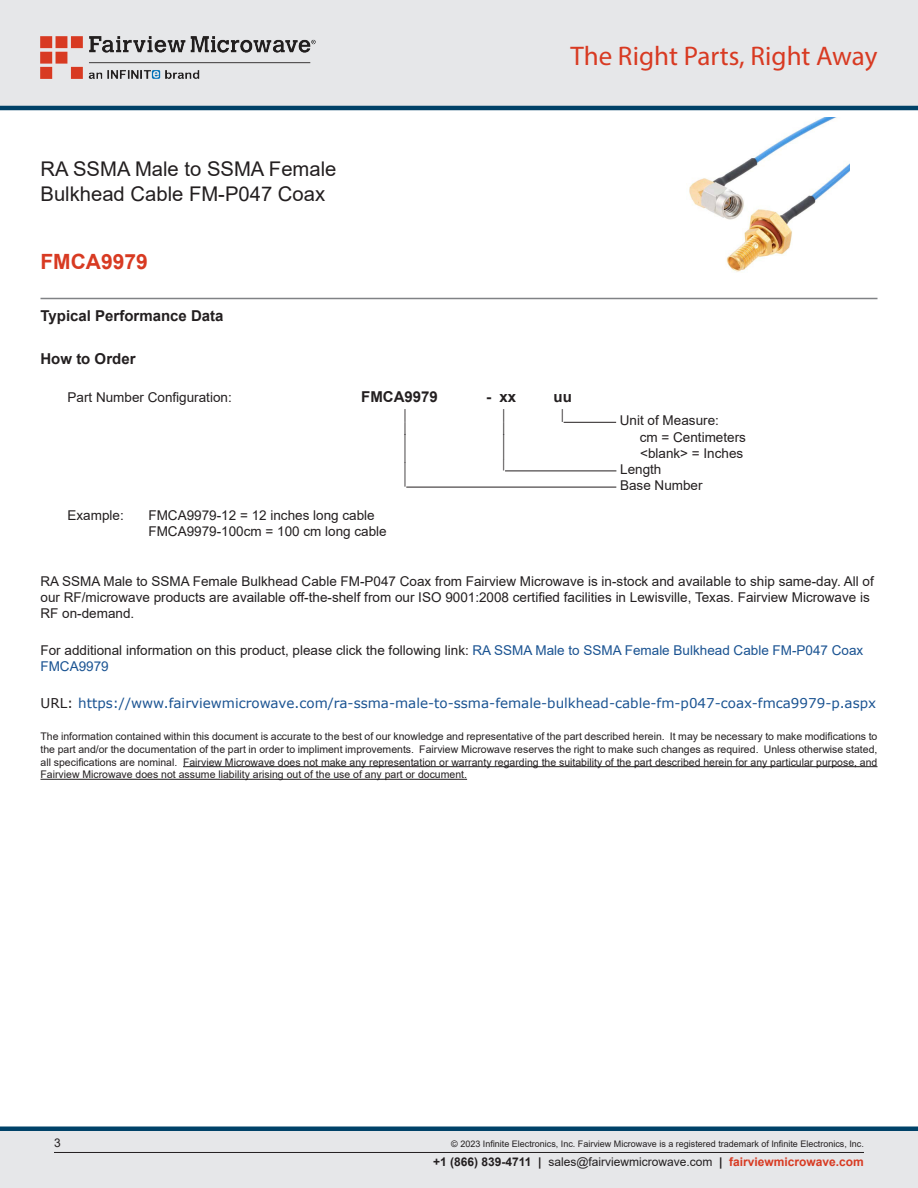
<style>
.page{position:relative;width:918px;height:1188px;background:#fff}
.page>*{position:absolute;margin:0;border:0;box-sizing:border-box;transform-origin:0 0}
.Specs_Para{font:30px "Arial";color:#231f20;scale:.33 1}
.t1{font:27px "Myriad Pro";color:#d83a22}
.Specs_Para-2{font:26.85px "Arial";color:#231f20;scale:.37 1}
.Specs_Para-3{font:25.8px "Arial";color:#231f20;scale:.39 1}
.Branded_Part_No{font:700 21px "Arial";color:#d83a22}
.Web_Description_Para{font:20.25px/24.3px "Arial";color:#231f20}
.Head1{font:700 15px "Arial";color:#231f20}
.Specs_Para-4{font:700 15px "Arial";color:#231f20}
.Specs_Para-5{font:700 15px "Arial";color:#231f20;scale:1.04 1}
.Web_Description_Para-2{font:13.5px/16.2px "Arial";color:#231f20}
.Specs_Para-6{font:13.5px "Arial";color:#231f20}
.URL_para{font:13.5px "Verdana";color:#1a5392}
.Specs_Para-7{font:13.5px "Arial";color:#231f20;scale:.75 1}
.t2{font:12px "Arial";color:#231f20}
.Specs_Para-8{font:11.25px "Arial";color:#231f20;scale:.86 1}
.t3{font:10.5px/12.6px "Arial";color:#231f20;text-align:justify}
.Copyright_disclaimer{font:9px "Arial";color:#231f20}
.s1{color:#1a5392}
.s2{color:#231f20}
.s3{font-weight:700}
.s4{font-weight:700;color:#d83a22}
</style>
<div class="page">
<div style="left:0;top:1131px;width:918px;height:57px;background:#e6e7e9"></div>
<div style="left:0;top:1126px;width:918px;height:5px;background:#004268"></div>
<div style="left:0;top:0;width:918px;height:108px;background:#e6e7e9"></div>
<hr style="left:0;top:106px;width:918px;height:4px;background:#004268">
<img style="left:40px;top:36px;width:276px;height:42px">
<hr style="left:54px;top:1152px;width:810px;height:1px;background:#231f20">
<hr style="left:40px;top:298px;width:838px;height:1px;background:#808285">
<img style="left:689px;top:117px;width:160px;height:155px">
<hr style="left:564px;top:422px;width:52px;height:1px;background:#231f20">
<hr style="left:505px;top:470px;width:111px;height:1px;background:#231f20">
<hr style="left:406px;top:487px;width:210px;height:1px;background:#231f20">
<hr style="left:183px;top:766px;width:694px;height:1px;background:#231f20">
<hr style="left:40px;top:779px;width:427px;height:1px;background:#231f20">
<h1 class="Web_Description_Para" style="left:40px;top:157px;width:297px">RA SSMA Male to SSMA Female<br>Bulkhead Cable FM-P047 Coax</h1>
<p class="Branded_Part_No" style="left:40px;top:247px;width:109px">FMCA9979</p>
<h2 class="t1" style="left:571px;top:39px;width:308px">The Right Parts, Right Away</h2>
<p class="Head1" style="left:40px;top:306px;width:185px">Typical Performance Data</p>
<p class="Head1" style="left:40px;top:348px;width:97px">How to Order</p>
<p class="Specs_Para-6" style="left:68px;top:388px;width:166px">Part Number Configuration:</p>
<p class="Specs_Para-4" style="left:361px;top:387px;width:78px">FMCA9979</p>
<p class="Specs_Para-5" style="left:486px;top:387px;width:31px">- xx</p>
<p class="Specs_Para-4" style="left:554px;top:387px;width:20px">uu</p>
<p class="Specs_Para-7" style="left:404px;top:405px;width:5px">|</p>
<p class="Specs_Para-7" style="left:503px;top:405px;width:5px">|</p>
<p class="Specs_Para-7" style="left:561px;top:405px;width:5px">|</p>
<p class="Specs_Para-6" style="left:620px;top:411px;width:101px">Unit of Measure:</p>
<p class="Specs_Para-7" style="left:404px;top:418px;width:5px">|</p>
<p class="Specs_Para-7" style="left:503px;top:418px;width:5px">|</p>
<p class="Specs_Para-6" style="left:640px;top:428px;width:108px">cm = Centimeters</p>
<p class="Specs_Para" style="left:404px;top:425px;width:9px">|</p>
<p class="Specs_Para-2" style="left:503px;top:426px;width:9px">|</p>
<p class="Specs_Para-6" style="left:640px;top:444px;width:105px">&lt;blank&gt; = Inches</p>
<p class="Specs_Para-8" style="left:503px;top:457px;width:4px">|</p>
<p class="Specs_Para-6" style="left:620px;top:460px;width:43px">Length</p>
<p class="Specs_Para-3" style="left:404px;top:454px;width:8px">|</p>
<p class="Specs_Para-6" style="left:620px;top:476px;width:84px">Base Number</p>
<p class="Specs_Para-6" style="left:68px;top:506px;width:58px">Example:</p>
<p class="Specs_Para-6" style="left:148px;top:506px;width:228px">FMCA9979-12 = 12 inches long cable</p>
<p class="Specs_Para-6" style="left:148px;top:522px;width:240px">FMCA9979-100cm = 100 cm long cable</p>
<h1 class="Web_Description_Para-2" style="left:40px;top:573px;width:835px">RA SSMA Male to SSMA Female Bulkhead Cable FM-P047 Coax from Fairview Microwave is in-stock and available to ship same-day. All of our RF/microwave products are available off-the-shelf from our ISO 9001:2008 certified facilities in Lewisville, Texas. Fairview Microwave is<br>RF on-demand.</h1>
<h1 class="Web_Description_Para-2" style="left:40px;top:642px;width:824px">For additional information on this product, please click the following link: <span class="s1">RA SSMA Male to SSMA Female Bulkhead Cable FM-P047 Coax<br>FMCA9979</span></h1>
<p class="URL_para" style="left:40px;top:693px;width:837px"><span class="s2">URL:</span> https://www.fairviewmicrowave.com/ra-ssma-male-to-ssma-female-bulkhead-cable-fm-p047-coax-fmca9979-p.aspx</p>
<p class="t3" style="left:40px;top:730px;width:838px">The information contained within this document is accurate to the best of our knowledge and representative of the part described herein. It may be necessary to make modifications to the part and/or the documentation of the part in order to impliment improvements. Fairview Microwave reserves the right to make such changes as required. Unless otherwise stated, all specifications are nominal. Fairview Microwave does not make any representation or warranty regarding the suitability of the part described herein for any particular purpose, and Fairview Microwave does not assume liability arising out of the use of any part or document.</p>
<p class="t2" style="left:54px;top:1135px;width:8px">3</p>
<p class="Copyright_disclaimer" style="left:451px;top:1138px;width:414px">© 2023 Infinite Electronics, Inc. Fairview Microwave is a registered trademark of Infinite Electronics, Inc.</p>
<p class="t2" style="left:433px;top:1153px;width:432px"><span class="s3">+1 (866) 839-4711 |</span> sales@fairviewmicrowave.com <span class="s3">|</span> <span class="s4">fairviewmicrowave.com</span></p>
</div>
